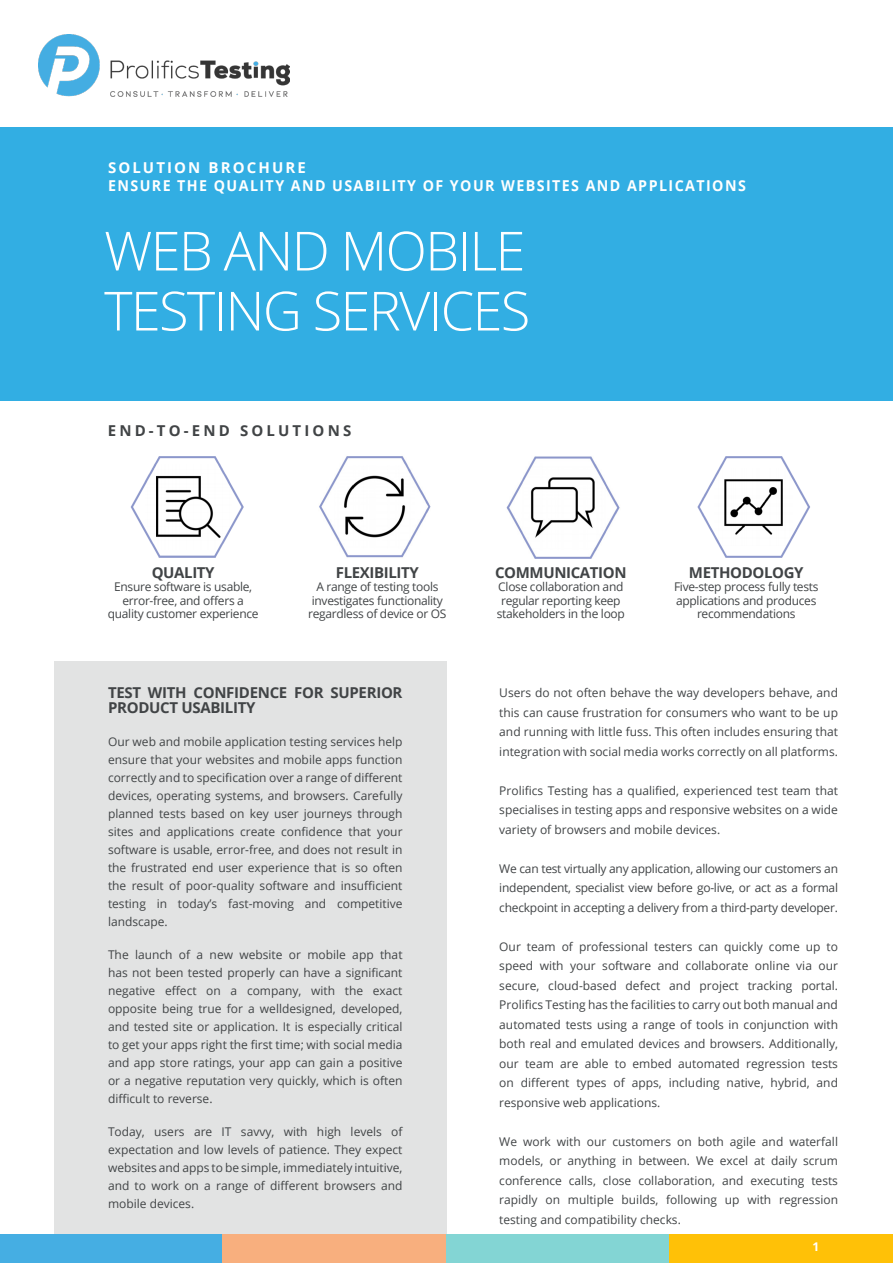
<style>
.page{position:relative;width:893px;height:1263px;background:#fff}
.page>*{position:absolute;margin:0;border:0;box-sizing:border-box;transform-origin:0 0}
.t1{font:300 54px "Open Sans";letter-spacing:-.03em;color:#fff}
.t2{font:700 15px/15px "Open Sans";letter-spacing:-.02em;color:#414446}
.t3{font:700 15px "Open Sans";letter-spacing:.1em;color:#fff;scale:.95 1}
.t4{font:700 15px "Open Sans";letter-spacing:.21em;color:#414446}
.t5{font:700 15px "Open Sans";letter-spacing:.14em;color:#fff}
.t6{font:12px/18px "Open Sans";color:#414446;text-align:justify}
.t7{font:12px/13.5px "Open Sans";letter-spacing:-.025em;color:#414446;text-align:center}
.t8{font:700 12px "Open Sans";color:#fff}
</style>
<div class="page">
<div style="left:0;top:127px;width:893px;height:274px;background:#32aee3"></div>
<div style="left:54px;top:661px;width:392px;height:574px;background:#e2e3e3"></div>
<img style="left:38px;top:34px;width:252px;height:63px">
<div style="left:0;top:1235px;width:223px;height:28px;background:#45aee3"></div>
<div style="left:223px;top:1235px;width:223px;height:28px;background:#f8af7e"></div>
<div style="left:446px;top:1235px;width:224px;height:28px;background:#83d5d4"></div>
<div style="left:670px;top:1235px;width:223px;height:28px;background:#ffc107"></div>
<img style="left:130px;top:456px;width:114px;height:102px">
<img style="left:319px;top:456px;width:112px;height:102px">
<img style="left:697px;top:456px;width:113px;height:102px">
<img style="left:506px;top:456px;width:114px;height:103px">
<p class="t5" style="left:108px;top:157px;width:199px">SOLUTION BROCHURE</p>
<p class="t3" style="left:108px;top:175px;width:673px">ENSURE THE QUALITY AND USABILITY OF YOUR WEBSITES AND APPLICATIONS</p>
<p class="t1" style="left:104px;top:214px;width:423px">WEB AND MOBILE</p>
<p class="t1" style="left:104px;top:274px;width:428px">TESTING SERVICES</p>
<p class="t4" style="left:108px;top:420px;width:245px">END-TO-END SOLUTIONS</p>
<p class="t2" style="left:152px;top:565px;width:64px">QUALITY</p>
<p class="t7" style="left:114px;top:580px;width:140px">Ensure software is usable,</p>
<p class="t7" style="left:108px;top:593px;width:152px">error-free, and offers a quality customer experience</p>
<p class="t2" style="left:336px;top:565px;width:84px">FLEXIBILITY</p>
<p class="t7" style="left:316px;top:580px;width:124px">A range of testing tools</p>
<p class="t7" style="left:312px;top:593px;width:133px">investigates functionality</p>
<p class="t7" style="left:308px;top:607px;width:140px">regardless of device or OS</p>
<p class="t2" style="left:108px;top:685px;width:296px">TEST WITH CONFIDENCE FOR SUPERIOR<br>PRODUCT USABILITY</p>
<p class="t6" style="left:108px;top:733px;width:296px">Our web and mobile application testing services help ensure that your websites and mobile apps function correctly and to specification over a range of different devices, operating systems, and browsers. Carefully planned tests based on key user journeys through sites and applications create confidence that your software is usable, error-free, and does not result in the frustrated end user experience that is so often the result of poor-quality software and insufficient testing in today’s fast-moving and competitive landscape.</p>
<p class="t6" style="left:108px;top:946px;width:296px">The launch of a new website or mobile app that has not been tested properly can have a significant negative effect on a company, with the exact opposite being true for a welldesigned, developed, and tested site or application. It is especially critical to get your apps right the first time; with social media and app store ratings, your app can gain a positive or a negative reputation very quickly, which is often difficult to reverse.</p>
<p class="t6" style="left:108px;top:1123px;width:296px">Today, users are IT savvy, with high levels of expectation and low levels of patience. They expect websites and apps to be simple, immediately intuitive, and to work on a range of different browsers and mobile devices.</p>
<p class="t2" style="left:495px;top:565px;width:133px">COMMUNICATION</p>
<p class="t7" style="left:498px;top:580px;width:127px">Close collaboration and</p>
<p class="t7" style="left:501px;top:593px;width:121px">regular reporting keep</p>
<p class="t7" style="left:497px;top:607px;width:130px">stakeholders in the loop</p>
<p class="t2" style="left:689px;top:565px;width:116px">METHODOLOGY</p>
<p class="t7" style="left:674px;top:580px;width:146px">Five-step process fully tests</p>
<p class="t7" style="left:676px;top:593px;width:142px">applications and produces</p>
<p class="t7" style="left:697px;top:607px;width:100px">recommendations</p>
<p class="t6" style="left:499px;top:683px;width:340px;line-height:19.5px">Users do not often behave the way developers behave, and this can cause frustration for consumers who want to be up and running with little fuss. This often includes ensuring that integration with social media works correctly on all platforms.</p>
<p class="t6" style="left:499px;top:780px;width:340px;line-height:19.5px">Prolifics Testing has a qualified, experienced test team that specialises in testing apps and responsive websites on a wide variety of browsers and mobile devices.</p>
<p class="t6" style="left:499px;top:858px;width:340px;line-height:19.5px">We can test virtually any application, allowing our customers an independent, specialist view before go-live, or act as a formal checkpoint in accepting a delivery from a third-party developer.</p>
<p class="t6" style="left:499px;top:936px;width:340px;line-height:19.5px">Our team of professional testers can quickly come up to speed with your software and collaborate online via our secure, cloud-based defect and project tracking portal.<br>Prolifics Testing has the facilities to carry out both manual and automated tests using a range of tools in conjunction with both real and emulated devices and browsers. Additionally, our team are able to embed automated regression tests on different types of apps, including native, hybrid, and responsive web applications.</p>
<p class="t6" style="left:499px;top:1131px;width:340px;line-height:19.5px">We work with our customers on both agile and waterfall models, or anything in between. We excel at daily scrum conference calls, close collaboration, and executing tests rapidly on multiple builds, following up with regression testing and compatibility checks.</p>
<p class="t8" style="left:812px;top:1238px;width:8px">1</p>
</div>
